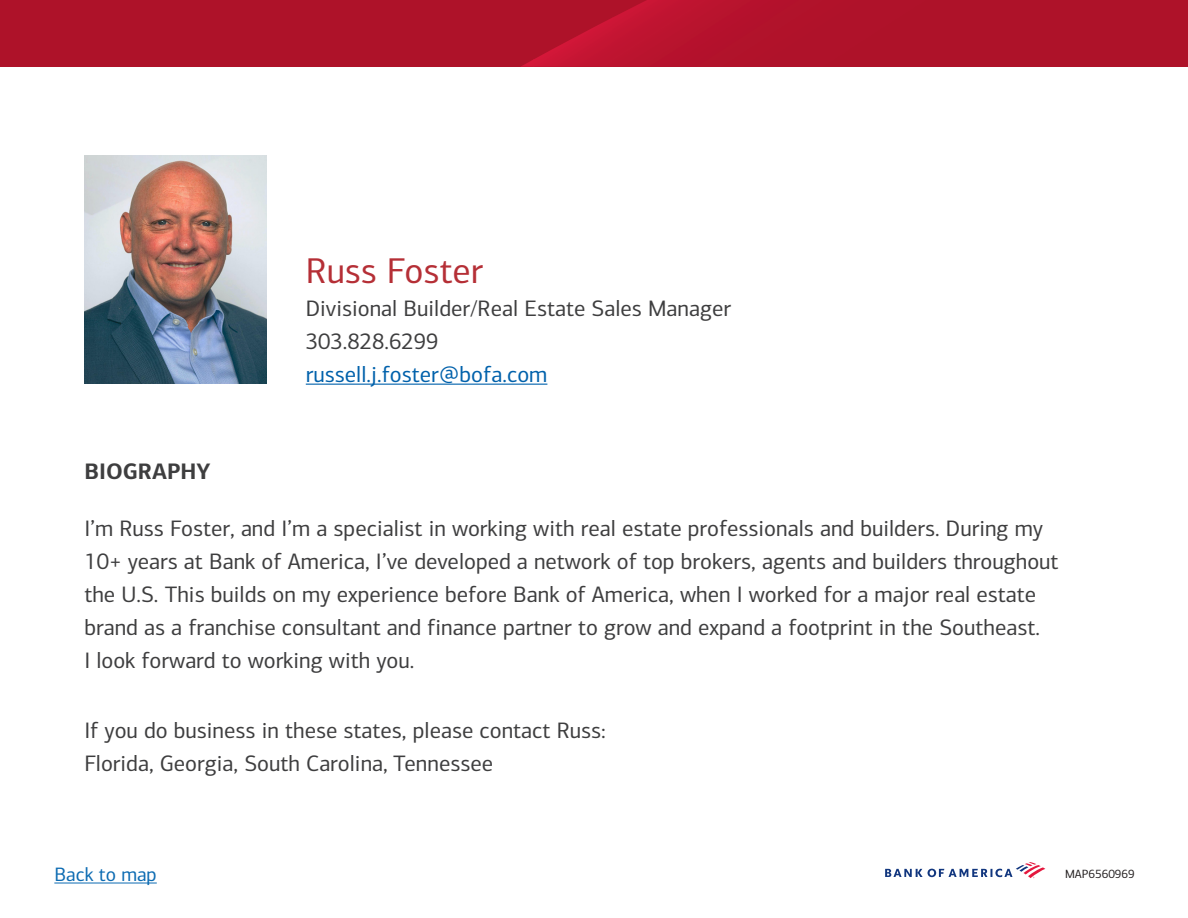
<style>
.page{position:relative;width:1188px;height:918px;background:#fff}
.page>*{position:absolute;margin:0;border:0;box-sizing:border-box;transform-origin:0 0}
.t1{font:36px "Connections";color:#b52f36}
.t2{font:22.5px/33px "Connections";color:#3e3e3f}
.t3{font:22.5px "Connections";color:#0161ab}
.t4{font:700 22.5px "Connections";color:#3e3e3f}
.t5{font:19.5px "Connections";color:#0c6bb2}
.t6{font:12px "Connections";color:#231f20}
</style>
<div class="page">
<div style="left:0;top:0;width:1188px;height:67px;background:#ae1229"></div>
<img style="left:613px;top:0;width:124px;height:66px">
<img style="left:534px;top:17px;width:79px;height:50px">
<img style="left:521px;top:59px;width:13px;height:8px">
<svg style="left:885px;top:862px;width:160px;height:16px"></svg>
<hr style="left:306px;top:384px;width:241px;height:1px;background:#0161ab">
<img style="left:84px;top:155px;width:182px;height:229px">
<hr style="left:54px;top:883px;width:103px;height:1px;background:#0c6bb2">
<h3 class="t4" style="left:84px;top:457px;width:128px">BIOGRAPHY</h3>
<h2 class="t1" style="left:306px;top:249px;width:179px">Russ Foster</h2>
<p class="t2" style="left:306px;top:292px;width:427px">Divisional Builder/Real Estate Sales Manager</p>
<p class="t2" style="left:306px;top:325px;width:134px">303.828.6299</p>
<p class="t3" style="left:306px;top:361px;width:243px">russell.j.foster@bofa.com</p>
<p class="t2" style="left:84px;top:512px;width:976px">I’m Russ Foster, and I’m a specialist in working with real estate professionals and builders. During my 10+ years at Bank of America, I’ve developed a network of top brokers, agents and builders throughout the U.S. This builds on my experience before Bank of America, when I worked for a major real estate brand as a franchise consultant and finance partner to grow and expand a footprint in the Southeast.<br>I look forward to working with you.</p>
<p class="t2" style="left:84px;top:714px;width:523px">If you do business in these states, please contact Russ:<br>Florida, Georgia, South Carolina, Tennessee</p>
<p class="t5" style="left:54px;top:863px;width:104px">Back to map</p>
<p class="t6" style="left:1065px;top:866px;width:71px">MAP6560969</p>
</div>
